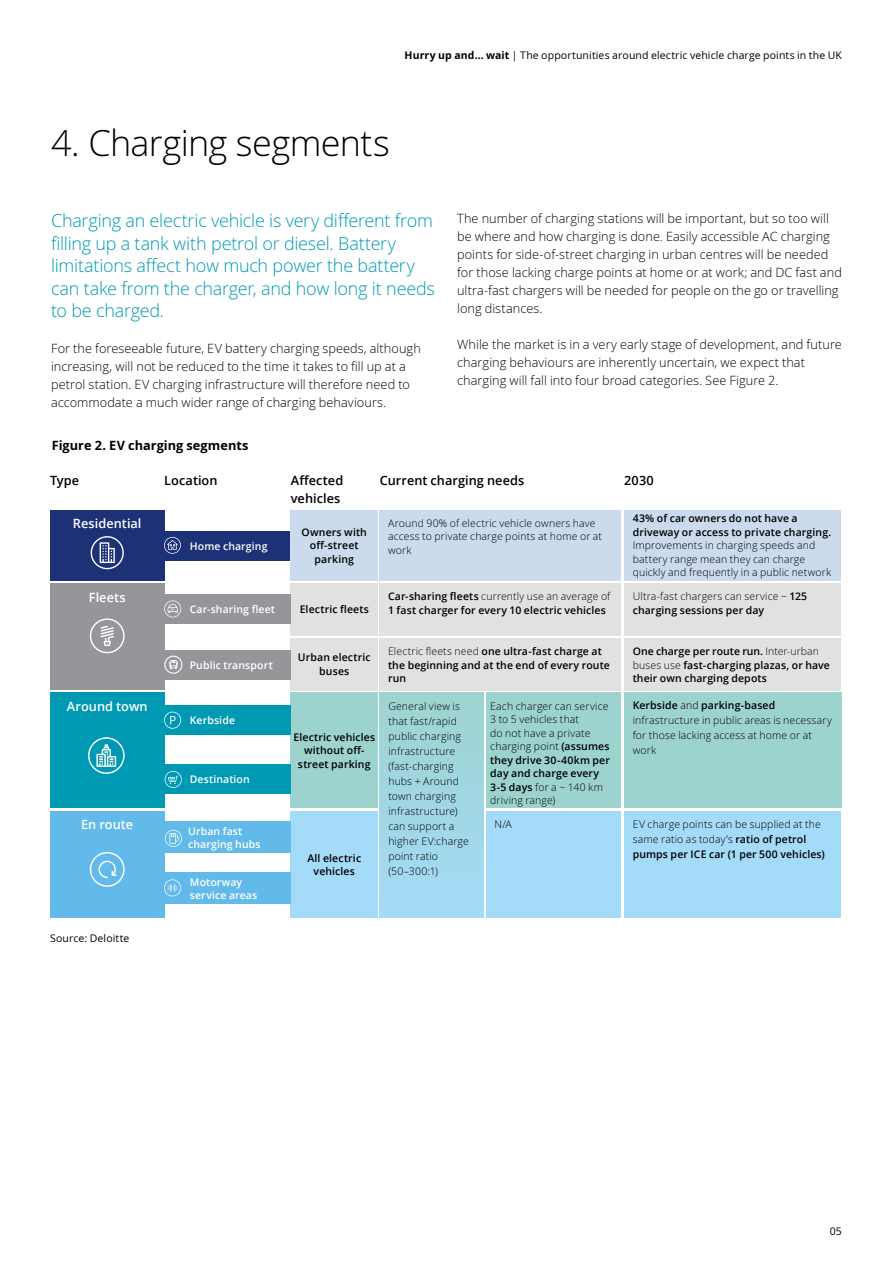
<style>
.page{position:relative;width:893px;height:1263px;background:#fff}
.page>*{position:absolute;margin:0;border:0;box-sizing:border-box;transform-origin:0 0}
.t1{font:300 36px "Open Sans";letter-spacing:-.02em;color:#000}
.t2{font:300 18px/22.5px "Open Sans";letter-spacing:-.015em;color:#0099b3}
.t3{font:300 12.75px/18px "Open Sans";letter-spacing:.005em;color:#000}
.t4{font:600 12.75px/18px "Open Sans";letter-spacing:.005em;color:#000}
.t5{font:600 12.75px "Open Sans";letter-spacing:.005em;color:#fff}
.t6{font:700 12.75px "Open Sans";letter-spacing:.005em;color:#000}
.t7{font:300 10.5px/15px "Open Sans";letter-spacing:.01em;color:#000}
.t8{font:600 10.5px/13.5px "Open Sans";letter-spacing:.01em;color:#000;text-align:center}
.t9{font:600 10.5px/13.5px "Open Sans";letter-spacing:.01em;color:#fff}
.t10{font:10.5px "Open Sans";letter-spacing:.01em;color:#000}
.s1{font-weight:700}
.s2{font-weight:300}
.s3{font-weight:600}
</style>
<div class="page">
<div style="left:50px;top:583px;width:114px;height:107px;background:#94969a"></div>
<div style="left:50px;top:811px;width:114px;height:107px;background:#62baea"></div>
<div style="left:291px;top:693px;width:87px;height:115px;background:#9dd3cf"></div>
<div style="left:291px;top:811px;width:87px;height:107px;background:#a4dbf8"></div>
<div style="left:164px;top:531px;width:127px;height:30px;background:#1d3176"></div>
<div style="left:291px;top:510px;width:87px;height:71px;background:#cbdaed"></div>
<div style="left:624px;top:811px;width:217px;height:107px;background:#a4dbf8"></div>
<div style="left:380px;top:693px;width:103px;height:225px;background:linear-gradient(to bottom,#9dd3d0,#a4dbf8)"></div>
<div style="left:291px;top:583px;width:87px;height:52px;background:#e1e2e0"></div>
<div style="left:164px;top:594px;width:127px;height:30px;background:#94969a"></div>
<div style="left:291px;top:638px;width:87px;height:52px;background:#e1e2e0"></div>
<div style="left:380px;top:510px;width:241px;height:71px;background:#cbdaed"></div>
<div style="left:486px;top:693px;width:135px;height:115px;background:#9dd3cf"></div>
<div style="left:486px;top:811px;width:135px;height:107px;background:#a4dbf8"></div>
<div style="left:380px;top:583px;width:241px;height:52px;background:#e1e2e0"></div>
<div style="left:380px;top:638px;width:241px;height:52px;background:#e1e2e0"></div>
<div style="left:624px;top:510px;width:217px;height:71px;background:#cbdaed"></div>
<div style="left:624px;top:693px;width:217px;height:115px;background:#9dd3cf"></div>
<div style="left:624px;top:583px;width:217px;height:52px;background:#e1e2e0"></div>
<div style="left:624px;top:638px;width:217px;height:52px;background:#e1e2e0"></div>
<div style="left:164px;top:650px;width:127px;height:30px;background:#94969a"></div>
<div style="left:164px;top:705px;width:127px;height:30px;background:#0099b3"></div>
<div style="left:164px;top:764px;width:127px;height:30px;background:#0099b3"></div>
<div style="left:163px;top:821px;width:128px;height:32px;background:#62baea"></div>
<div style="left:164px;top:872px;width:127px;height:32px;background:#62baea"></div>
<div style="left:50px;top:510px;width:114px;height:71px;background:#1d3176"></div>
<div style="left:50px;top:693px;width:114px;height:115px;background:#0099b3"></div>
<svg style="left:91px;top:536px;width:33px;height:33px"></svg>
<svg style="left:164px;top:712px;width:17px;height:17px"></svg>
<svg style="left:165px;top:771px;width:17px;height:17px"></svg>
<svg style="left:165px;top:830px;width:17px;height:17px"></svg>
<svg style="left:164px;top:879px;width:17px;height:17px"></svg>
<svg style="left:164px;top:600px;width:17px;height:17px"></svg>
<svg style="left:164px;top:656px;width:18px;height:18px"></svg>
<svg style="left:90px;top:618px;width:35px;height:35px"></svg>
<svg style="left:164px;top:537px;width:17px;height:17px"></svg>
<svg style="left:88px;top:737px;width:37px;height:37px"></svg>
<svg style="left:90px;top:852px;width:35px;height:35px"></svg>
<p class="t10" style="left:405px;top:48px;width:439px"><span class="s1">Hurry up and… wait</span> | The opportunities around electric vehicle charge points in the UK</p>
<h1 class="t1" style="left:51px;top:119px;width:340px">4. Charging segments</h1>
<h2 class="t2" style="left:51px;top:209px;width:385px">Charging an electric vehicle is very different from filling up a tank with petrol or diesel. Battery limitations affect how much power the battery can take from the charger, and how long it needs to be charged.</h2>
<p class="t3" style="left:51px;top:339px;width:371px">For the foreseeable future, EV battery charging speeds, although increasing, will not be reduced to the time it takes to fill up at a petrol station. EV charging infrastructure will therefore need to accommodate a much wider range of charging behaviours.</p>
<p class="t6" style="left:52px;top:436px;width:198px">Figure 2. EV charging segments</p>
<p class="t3" style="left:457px;top:209px;width:386px">The number of charging stations will be important, but so too will be where and how charging is done. Easily accessible AC charging points for side-of-street charging in urban centres will be needed for those lacking charge points at home or at work; and DC fast and ultra-fast chargers will be needed for people on the go or travelling long distances.</p>
<p class="t3" style="left:457px;top:335px;width:386px">While the market is in a very early stage of development, and future charging behaviours are inherently uncertain, we expect that charging will fall into four broad categories. See Figure 2.</p>
<p class="t4" style="left:50px;top:471px;width:31px">Type</p>
<p class="t4" style="left:164px;top:471px;width:55px">Location</p>
<p class="t4" style="left:291px;top:471px;width:54px">Affected vehicles</p>
<p class="t4" style="left:380px;top:471px;width:146px">Current charging needs</p>
<p class="t4" style="left:624px;top:471px;width:31px">2030</p>
<p class="t5" style="left:73px;top:515px;width:70px">Residential</p>
<p class="t9" style="left:190px;top:539px;width:79px">Home charging</p>
<p class="t8" style="left:302px;top:525px;width:67px">Owners with off-street parking</p>
<p class="t7" style="left:388px;top:516px;width:216px;line-height:13.5px">Around 90% of electric vehicle owners have access to private charge points at home or at work</p>
<p class="t8" style="left:633px;top:511px;width:200px;text-align:left">43% of car owners do not have a driveway or access to private charging.</p>
<p class="t7" style="left:633px;top:538px;width:200px;line-height:13.5px">Improvements in charging speeds and battery range mean they can charge quickly and frequently in a public network</p>
<p class="t5" style="left:89px;top:588px;width:38px">Fleets</p>
<p class="t9" style="left:190px;top:602px;width:87px">Car-sharing fleet</p>
<p class="t8" style="left:300px;top:603px;width:71px">Electric fleets</p>
<p class="t8" style="left:298px;top:651px;width:74px">Urban electric buses</p>
<p class="t9" style="left:190px;top:658px;width:85px">Public transport</p>
<p class="t8" style="left:388px;top:589px;width:224px;text-align:left">Car-sharing fleets <span class="s2">currently use an average of<br></span>1 fast charger for every 10 electric vehicles</p>
<p class="t8" style="left:388px;top:644px;width:223px;text-align:left"><span class="s2">Electric fleets need</span> one ultra-fast charge at the beginning and at the end of every route run</p>
<p class="t7" style="left:633px;top:589px;width:176px;line-height:13.5px">Ultra-fast chargers can service ~ <span class="s3">125 charging sessions per day</span></p>
<p class="t8" style="left:633px;top:644px;width:199px;text-align:left">One charge per route run. <span class="s2">Inter-urban buses use</span> fast-charging plazas, or have their own charging depots</p>
<p class="t5" style="left:67px;top:698px;width:82px">Around town</p>
<p class="t5" style="left:81px;top:816px;width:54px">En route</p>
<p class="t9" style="left:190px;top:713px;width:47px">Kerbside</p>
<p class="t9" style="left:190px;top:773px;width:62px">Destination</p>
<p class="t9" style="left:188px;top:824px;width:74px">Urban fast charging hubs</p>
<p class="t9" style="left:190px;top:875px;width:69px">Motorway service areas</p>
<p class="t8" style="left:293px;top:730px;width:83px">Electric vehicles without off&shy;street parking</p>
<p class="t8" style="left:307px;top:851px;width:55px">All electric vehicles</p>
<p class="t7" style="left:388px;top:698px;width:82px">General view is that fast/rapid public charging infrastructure (fast-charging hubs + Around town charging infrastructure) can support a higher EV:charge point ratio (50–300:1)</p>
<p class="t7" style="left:490px;top:699px;width:121px;line-height:13.5px">Each charger can service<br>3 to 5 vehicles that<br>do not have a private charging point <span class="s3">(assumes they drive 30-40km per day and charge every<br>3-5 days</span> for a ~ 140 km driving range)</p>
<p class="t7" style="left:495px;top:816px;width:19px">N/A</p>
<p class="t7" style="left:633px;top:698px;width:201px"><span class="s3">Kerbside</span> and <span class="s3">parking-based </span>infrastructure in public areas is necessary for those lacking access at home or at work</p>
<p class="t7" style="left:633px;top:816px;width:194px">EV charge points can be supplied at the same ratio as today’s <span class="s3">ratio of petrol pumps per ICE car (1 per 500 vehicles)</span></p>
<p class="t10" style="left:50px;top:931px;width:81px">Source: Deloitte</p>
<p class="t10" style="left:830px;top:1224px;width:14px">05</p>
</div>
